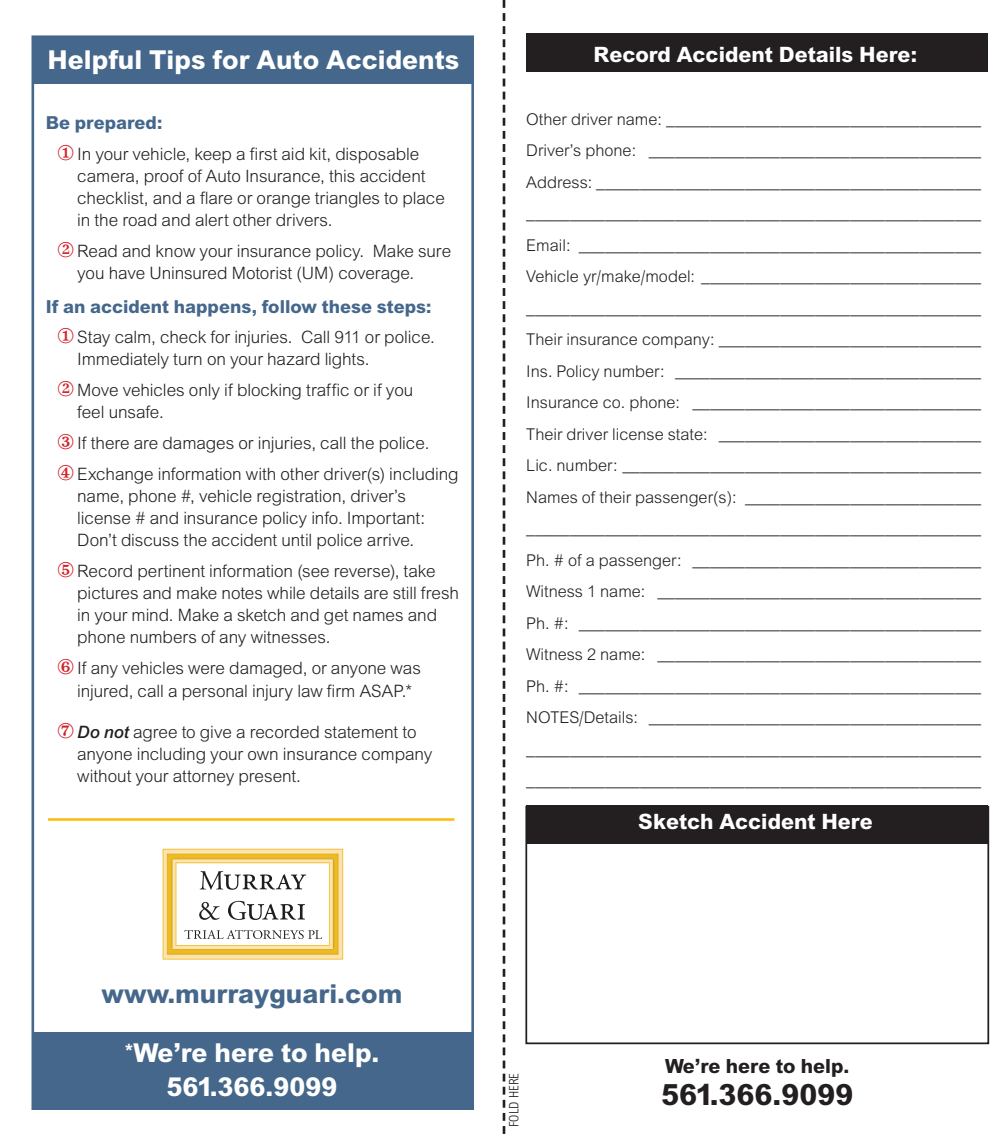
<style>
.page{position:relative;width:1008px;height:1134px;background:#fff}
.page>*{position:absolute;margin:0;border:0;box-sizing:border-box;transform-origin:0 0}
.t1{font:31.5px "Arial Bld";color:#231f20}
.t2{font:28px/33.6px "Arial Bld";color:#fff;text-align:center}
.t3{font:28px "Arial Bld";color:#44678b}
.t4{font:22.75px "Arial Bld";color:#fff}
.t5{font:21px "Arial Bld";color:#231f20}
.t6{font:19.25px "Arial Bld";color:#44678b}
.t7{font:18.38px/22.1px "Arial Lgt";letter-spacing:-.005em;color:#231f20}
.t8{font:17.5px/31.5px "Arial Lgt";color:#231f20;text-align:justify}
.t9{font:14px "Arial Lgt Cnd";color:#231f20}
.s1{color:#d1232a}
.s2{font-family:"Arial Mdm Itl"}
.s3{font-size:21px}
</style>
<div class="page">
<div style="left:34px;top:37px;width:438px;height:47px;background:#44678b"></div>
<div style="left:34px;top:1032px;width:438px;height:77px;background:#44678b"></div>
<div style="left:32px;top:35px;width:442px;height:1075px;border:3px solid #44678b"></div>
<svg style="left:503px;top:0;width:2px;height:1134px"></svg>
<hr style="left:48px;top:818px;width:407px;height:3px;background:#fcbe15">
<svg style="left:163px;top:849px;width:180px;height:111px"></svg>
<div style="left:526px;top:806px;width:462px;height:38px;background:#231f20"></div>
<div style="left:526px;top:34px;width:462px;height:38px;background:#231f20"></div>
<div style="left:525px;top:806px;width:464px;height:238px;border:2px solid #231f20"></div>
<h2 class="t2" style="left:48px;top:45px;width:413px">Helpful Tips for Auto Accidents</h2>
<p class="t6" style="left:46px;top:110px;width:119px">Be prepared:</p>
<p class="t7" style="left:77px;top:144px;width:369px">In your vehicle, keep a first aid kit, disposable camera, proof of Auto Insurance, this accident checklist, and a flare or orange triangles to place in the road and alert other drivers.</p>
<p class="t7" style="left:77px;top:241px;width:375px">Read and know your insurance policy. Make sure you have Uninsured Motorist (UM) coverage.</p>
<p class="t6" style="left:46px;top:293px;width:388px">If an accident happens, follow these steps:</p>
<p class="t7" style="left:77px;top:328px;width:359px">Stay calm, check for injuries. Call 911 or police.<br>Immediately turn on your hazard lights.</p>
<p class="t7" style="left:77px;top:381px;width:338px">Move vehicles only if blocking traffic or if you feel unsafe.</p>
<p class="t7" style="left:58px;top:433px;width:373px"><span class="s1">✓</span> If there are damages or injuries, call the police.</p>
<p class="t7" style="left:77px;top:464px;width:383px;text-indent:-19px"><span class="s1">✔</span> Exchange information with other driver(s) including name, phone #, vehicle registration, driver’s license # and insurance policy info. Important:<br>Don’t discuss the accident until police arrive.</p>
<p class="t7" style="left:77px;top:561px;width:383px">Record pertinent information (see reverse), take pictures and make notes while details are still fresh in your mind. Make a sketch and get names and phone numbers of any witnesses.</p>
<p class="t7" style="left:77px;top:658px;width:345px;line-height:23.1px">If any vehicles were damaged, or anyone was injured, call a personal injury law firm ASAP.*</p>
<p class="t7" style="left:77px;top:723px;width:357px"><span class="s2">Do not</span> agree to give a recorded statement to anyone including your own insurance company without your attorney present.</p>
<h3 class="t4" style="left:593px;top:39px;width:326px">Record Accident Details Here:</h3>
<p class="t8" style="left:526px;top:105px;width:456px">Other driver name: ____________________________________ Driver’s phone: ______________________________________ Address: ____________________________________________ ____________________________________________________ Email: ______________________________________________ Vehicle yr/make/model: ________________________________ ____________________________________________________ Their insurance company: ______________________________ Ins. Policy number: ___________________________________ Insurance co. phone: _________________________________ Their driver license state: ______________________________ Lic. number: _________________________________________ Names of their passenger(s): ___________________________ ____________________________________________________ Ph. # of a passenger: _________________________________ Witness 1 name: _____________________________________ Ph. #: ______________________________________________ Witness 2 name: _____________________________________ Ph. #: ______________________________________________ NOTES/Details: ______________________________________ ____________________________________________________ ____________________________________________________</p>
<h3 class="t4" style="left:638px;top:807px;width:236px">Sketch Accident Here</h3>
<h2 class="t3" style="left:102px;top:975px;width:302px">www.murrayguari.com</h2>
<h2 class="t2" style="left:125px;top:1038px;width:256px"><span class="s3">*</span>We’re here to help.<br>561.366.9099</h2>
<p class="t9" style="left:505px;top:1127px;width:56px;rotate:-90deg">FOLD HERE</p>
<p class="t5" style="left:665px;top:1052px;width:186px">We’re here to help.</p>
<h1 class="t1" style="left:661px;top:1073px;width:194px">561.366.9099</h1>
</div>
